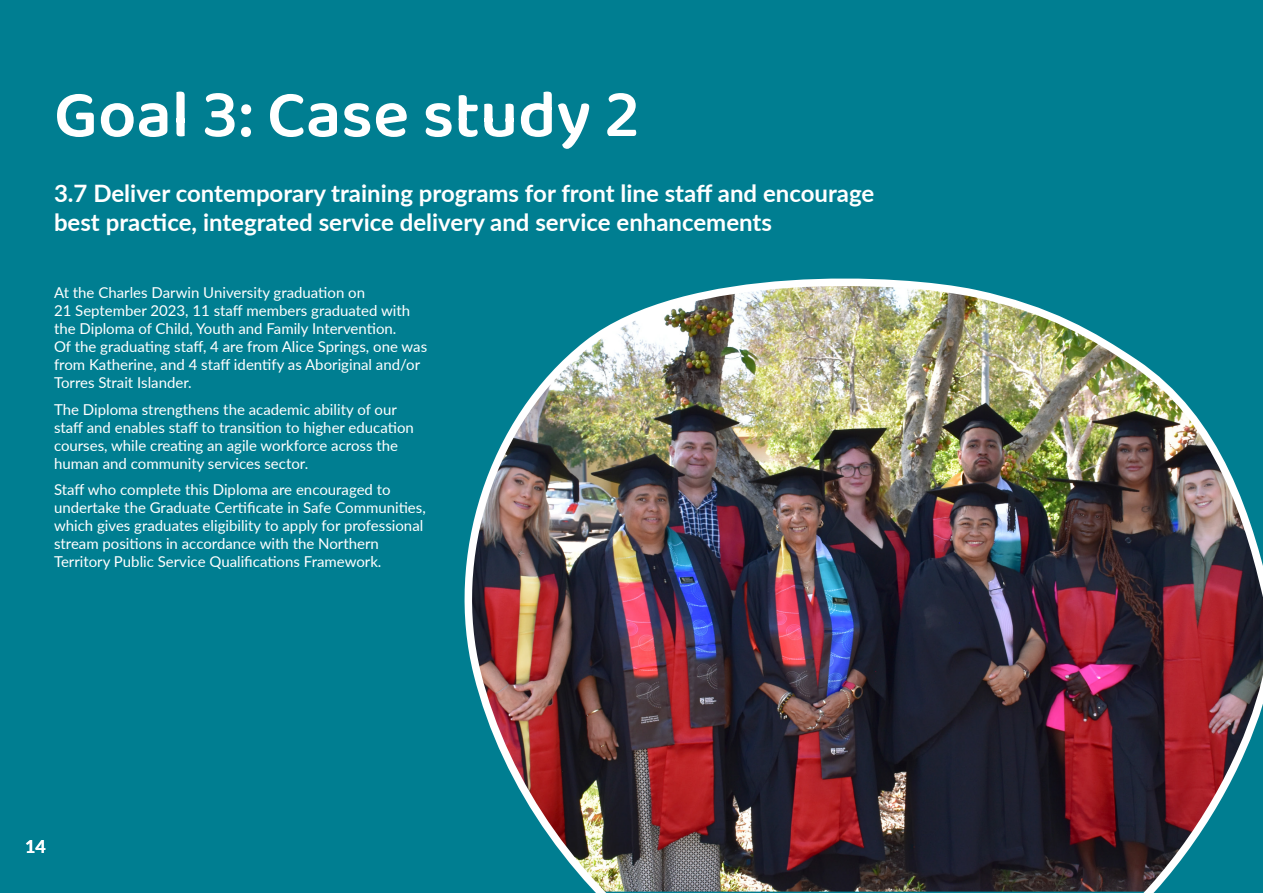
<style>
.page{position:relative;width:1263px;height:893px;background:#007e91}
.page>*{position:absolute;margin:0;border:0;box-sizing:border-box;transform-origin:0 0}
.t1{font:67.5px "Baloo Bhaina 2";color:#fff}
.t2{font:700 24px/28.8px "Lato";color:#fff}
.t3{font:700 18px "Lato";color:#fff}
.t4{font:15px/18px "Lato";color:#fff}
</style>
<div class="page">
<img style="left:464px;top:278px;width:799px;height:615px">
<p class="t1" style="left:54px;top:73px;width:587px">Goal 3: Case study 2</p>
<p class="t2" style="left:54px;top:178px;width:822px">3.7 Deliver contemporary training programs for front line staff and encourage best practice, integrated service delivery and service enhancements</p>
<p class="t4" style="left:54px;top:283px;width:375px">At the Charles Darwin University graduation on<br>21 September 2023, 11 staff members graduated with the Diploma of Child, Youth and Family Intervention.<br>Of the graduating staff, 4 are from Alice Springs, one was from Katherine, and 4 staff identify as Aboriginal and/or Torres Strait Islander.</p>
<p class="t4" style="left:54px;top:400px;width:361px">The Diploma strengthens the academic ability of our staff and enables staff to transition to higher education courses, while creating an agile workforce across the human and community services sector.</p>
<p class="t4" style="left:54px;top:480px;width:373px">Staff who complete this Diploma are encouraged to undertake the Graduate Certificate in Safe Communities, which gives graduates eligibility to apply for professional stream positions in accordance with the Northern Territory Public Service Qualifications Framework.</p>
<p class="t3" style="left:25px;top:834px;width:22px">14</p>
</div>
